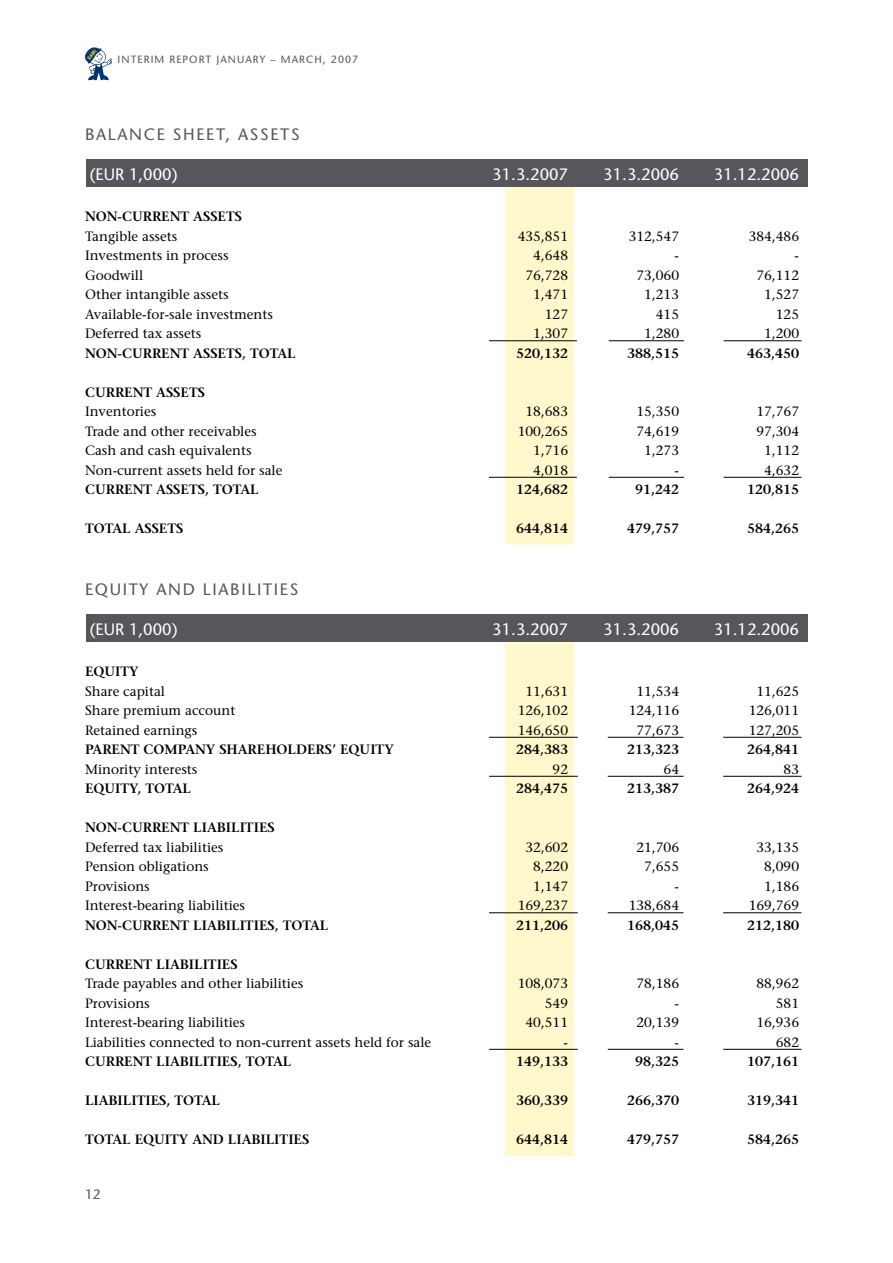
<style>
.page{position:relative;width:893px;height:1263px;background:#fff}
.page>*{position:absolute;margin:0;border:0;box-sizing:border-box;transform-origin:0 0}
.t1{font:500 16.5px "Stone Sans Std";color:#fff}
.t2{font:500 16.5px "Stone Sans Std";letter-spacing:.1em;color:#57565b}
.t3{font:500 13.5px "Stone Serif Std";color:#000}
.t4{font:600 13.5px "Stone Serif Std";color:#000}
.t5{font:500 13.5px "Stone Sans Std";color:#57565b}
.t6{font:500 10.5px "Stone Sans Std";letter-spacing:.1em;color:#57565b}
</style>
<div class="page">
<svg style="left:85px;top:47px;width:27px;height:33px"></svg>
<div style="left:505px;top:185px;width:68px;height:359px;background:#fff8cc"></div>
<div style="left:505px;top:184px;width:69px;height:360px;border:2px solid #fff8cf"></div>
<div style="left:86px;top:160px;width:721px;height:27px;background:#57565b"></div>
<hr style="left:489px;top:340px;width:312px;height:1px;background:#000">
<hr style="left:489px;top:477px;width:312px;height:1px;background:#000">
<div style="left:505px;top:640px;width:68px;height:515px;background:#fff8cc"></div>
<div style="left:505px;top:639px;width:69px;height:517px;border:2px solid #fff8cf"></div>
<div style="left:86px;top:615px;width:721px;height:27px;background:#57565b"></div>
<hr style="left:489px;top:737px;width:312px;height:1px;background:#000">
<hr style="left:489px;top:776px;width:312px;height:1px;background:#000">
<hr style="left:489px;top:912px;width:312px;height:1px;background:#000">
<hr style="left:489px;top:1049px;width:312px;height:1px;background:#000">
<div style="left:578px;top:329px;width:30px;height:175px;background:#fff"></div>
<div style="left:685px;top:324px;width:38px;height:175px;background:#fff"></div>
<div style="left:578px;top:729px;width:29px;height:423px;background:#fff"></div>
<div style="left:684px;top:729px;width:38px;height:420px;background:#fff"></div>
<p class="t6" style="left:118px;top:53px;width:242px">INTERIM REPORT JANUARY – MARCH, 2007</p>
<p class="t2" style="left:85px;top:124px;width:216px">BALANCE SHEET, ASSETS</p>
<p class="t1" style="left:90px;top:165px;width:89px">(EUR 1,000)</p>
<p class="t1" style="left:492px;top:165px;width:77px">31.3.2007</p>
<p class="t1" style="left:603px;top:165px;width:77px">31.3.2006</p>
<p class="t1" style="left:714px;top:165px;width:87px">31.12.2006</p>
<p class="t4" style="left:85px;top:208px;width:159px">NON-CURRENT ASSETS</p>
<p class="t3" style="left:85px;top:228px;width:94px">Tangible assets</p>
<p class="t3" style="left:518px;top:228px;width:52px">435,851</p>
<p class="t3" style="left:629px;top:228px;width:52px">312,547</p>
<p class="t3" style="left:749px;top:228px;width:52px">384,486</p>
<p class="t3" style="left:85px;top:248px;width:145px">Investments in process</p>
<p class="t3" style="left:533px;top:248px;width:36px">4,648</p>
<p class="t3" style="left:675px;top:248px;width:6px">-</p>
<p class="t3" style="left:795px;top:248px;width:6px">-</p>
<p class="t3" style="left:85px;top:267px;width:60px">Goodwill</p>
<p class="t3" style="left:525px;top:267px;width:44px">76,728</p>
<p class="t3" style="left:636px;top:267px;width:44px">73,060</p>
<p class="t3" style="left:756px;top:267px;width:44px">76,112</p>
<p class="t3" style="left:85px;top:286px;width:145px">Other intangible assets</p>
<p class="t3" style="left:533px;top:286px;width:36px">1,471</p>
<p class="t3" style="left:644px;top:286px;width:36px">1,213</p>
<p class="t3" style="left:764px;top:286px;width:36px">1,527</p>
<p class="t3" style="left:85px;top:306px;width:189px">Available-for-sale investments</p>
<p class="t3" style="left:545px;top:306px;width:25px">127</p>
<p class="t3" style="left:656px;top:306px;width:25px">415</p>
<p class="t3" style="left:776px;top:306px;width:25px">125</p>
<p class="t3" style="left:85px;top:325px;width:118px">Deferred tax assets</p>
<p class="t3" style="left:533px;top:325px;width:36px">1,307</p>
<p class="t3" style="left:644px;top:325px;width:36px">1,280</p>
<p class="t3" style="left:764px;top:325px;width:36px">1,200</p>
<p class="t4" style="left:85px;top:345px;width:212px">NON-CURRENT ASSETS, TOTAL</p>
<p class="t4" style="left:516px;top:345px;width:54px">520,132</p>
<p class="t4" style="left:627px;top:345px;width:54px">388,515</p>
<p class="t4" style="left:747px;top:345px;width:54px">463,450</p>
<p class="t4" style="left:85px;top:384px;width:122px">CURRENT ASSETS</p>
<p class="t3" style="left:85px;top:404px;width:73px">Inventories</p>
<p class="t3" style="left:525px;top:404px;width:44px">18,683</p>
<p class="t3" style="left:636px;top:404px;width:44px">15,350</p>
<p class="t3" style="left:756px;top:404px;width:44px">17,767</p>
<p class="t3" style="left:85px;top:423px;width:173px">Trade and other receivables</p>
<p class="t3" style="left:518px;top:423px;width:52px">100,265</p>
<p class="t3" style="left:636px;top:423px;width:44px">74,619</p>
<p class="t3" style="left:756px;top:423px;width:44px">97,304</p>
<p class="t3" style="left:85px;top:442px;width:168px">Cash and cash equivalents</p>
<p class="t3" style="left:533px;top:442px;width:36px">1,716</p>
<p class="t3" style="left:644px;top:442px;width:36px">1,273</p>
<p class="t3" style="left:764px;top:442px;width:36px">1,112</p>
<p class="t3" style="left:85px;top:462px;width:199px">Non-current assets held for sale</p>
<p class="t3" style="left:533px;top:462px;width:36px">4,018</p>
<p class="t3" style="left:675px;top:462px;width:6px">-</p>
<p class="t3" style="left:764px;top:462px;width:36px">4,632</p>
<p class="t4" style="left:85px;top:481px;width:175px">CURRENT ASSETS, TOTAL</p>
<p class="t4" style="left:516px;top:481px;width:54px">124,682</p>
<p class="t4" style="left:635px;top:481px;width:46px">91,242</p>
<p class="t4" style="left:747px;top:481px;width:54px">120,815</p>
<p class="t4" style="left:85px;top:520px;width:100px">TOTAL ASSETS</p>
<p class="t4" style="left:516px;top:520px;width:54px">644,814</p>
<p class="t4" style="left:627px;top:520px;width:54px">479,757</p>
<p class="t4" style="left:747px;top:520px;width:54px">584,265</p>
<p class="t2" style="left:85px;top:579px;width:215px">EQUITY AND LIABILITIES</p>
<p class="t1" style="left:90px;top:620px;width:89px">(EUR 1,000)</p>
<p class="t1" style="left:492px;top:620px;width:77px">31.3.2007</p>
<p class="t1" style="left:603px;top:620px;width:77px">31.3.2006</p>
<p class="t1" style="left:714px;top:620px;width:87px">31.12.2006</p>
<p class="t4" style="left:85px;top:663px;width:55px">EQUITY</p>
<p class="t3" style="left:85px;top:683px;width:82px">Share capital</p>
<p class="t3" style="left:525px;top:683px;width:44px">11,631</p>
<p class="t3" style="left:636px;top:683px;width:44px">11,534</p>
<p class="t3" style="left:756px;top:683px;width:44px">11,625</p>
<p class="t3" style="left:85px;top:702px;width:152px">Share premium account</p>
<p class="t3" style="left:518px;top:702px;width:52px">126,102</p>
<p class="t3" style="left:629px;top:702px;width:52px">124,116</p>
<p class="t3" style="left:749px;top:702px;width:52px">126,011</p>
<p class="t3" style="left:85px;top:722px;width:114px">Retained earnings</p>
<p class="t3" style="left:518px;top:722px;width:52px">146,650</p>
<p class="t3" style="left:636px;top:722px;width:44px">77,673</p>
<p class="t3" style="left:749px;top:722px;width:52px">127,205</p>
<p class="t4" style="left:85px;top:741px;width:310px">PARENT COMPANY SHAREHOLDERS’ EQUITY</p>
<p class="t4" style="left:516px;top:741px;width:54px">284,383</p>
<p class="t4" style="left:627px;top:741px;width:54px">213,323</p>
<p class="t4" style="left:747px;top:741px;width:54px">264,841</p>
<p class="t3" style="left:85px;top:761px;width:114px">Minority interests</p>
<p class="t3" style="left:553px;top:761px;width:17px">92</p>
<p class="t3" style="left:664px;top:761px;width:17px">64</p>
<p class="t3" style="left:784px;top:761px;width:17px">83</p>
<p class="t4" style="left:85px;top:780px;width:108px">EQUITY, TOTAL</p>
<p class="t4" style="left:516px;top:780px;width:54px">284,475</p>
<p class="t4" style="left:627px;top:780px;width:54px">213,387</p>
<p class="t4" style="left:747px;top:780px;width:54px">264,924</p>
<p class="t4" style="left:85px;top:819px;width:191px">NON-CURRENT LIABILITIES</p>
<p class="t3" style="left:85px;top:839px;width:140px">Deferred tax liabilities</p>
<p class="t3" style="left:525px;top:839px;width:44px">32,602</p>
<p class="t3" style="left:636px;top:839px;width:44px">21,706</p>
<p class="t3" style="left:756px;top:839px;width:44px">33,135</p>
<p class="t3" style="left:85px;top:858px;width:125px">Pension obligations</p>
<p class="t3" style="left:533px;top:858px;width:36px">8,220</p>
<p class="t3" style="left:644px;top:858px;width:36px">7,655</p>
<p class="t3" style="left:764px;top:858px;width:36px">8,090</p>
<p class="t3" style="left:85px;top:878px;width:66px">Provisions</p>
<p class="t3" style="left:533px;top:878px;width:36px">1,147</p>
<p class="t3" style="left:675px;top:878px;width:6px">-</p>
<p class="t3" style="left:764px;top:878px;width:36px">1,186</p>
<p class="t3" style="left:85px;top:897px;width:162px">Interest-bearing liabilities</p>
<p class="t3" style="left:518px;top:897px;width:52px">169,237</p>
<p class="t3" style="left:629px;top:897px;width:52px">138,684</p>
<p class="t3" style="left:749px;top:897px;width:52px">169,769</p>
<p class="t4" style="left:85px;top:917px;width:245px">NON-CURRENT LIABILITIES, TOTAL</p>
<p class="t4" style="left:516px;top:917px;width:54px">211,206</p>
<p class="t4" style="left:627px;top:917px;width:54px">168,045</p>
<p class="t4" style="left:747px;top:917px;width:54px">212,180</p>
<p class="t4" style="left:85px;top:956px;width:154px">CURRENT LIABILITIES</p>
<p class="t3" style="left:85px;top:975px;width:220px">Trade payables and other liabilities</p>
<p class="t3" style="left:518px;top:975px;width:52px">108,073</p>
<p class="t3" style="left:636px;top:975px;width:44px">78,186</p>
<p class="t3" style="left:756px;top:975px;width:44px">88,962</p>
<p class="t3" style="left:85px;top:995px;width:66px">Provisions</p>
<p class="t3" style="left:545px;top:995px;width:25px">549</p>
<p class="t3" style="left:675px;top:995px;width:6px">-</p>
<p class="t3" style="left:776px;top:995px;width:25px">581</p>
<p class="t3" style="left:85px;top:1014px;width:162px">Interest-bearing liabilities</p>
<p class="t3" style="left:525px;top:1014px;width:44px">40,511</p>
<p class="t3" style="left:636px;top:1014px;width:44px">20,139</p>
<p class="t3" style="left:756px;top:1014px;width:44px">16,936</p>
<p class="t3" style="left:85px;top:1034px;width:348px">Liabilities connected to non-current assets held for sale</p>
<p class="t3" style="left:564px;top:1034px;width:6px">-</p>
<p class="t3" style="left:675px;top:1034px;width:6px">-</p>
<p class="t3" style="left:776px;top:1034px;width:25px">682</p>
<p class="t4" style="left:85px;top:1053px;width:208px">CURRENT LIABILITIES, TOTAL</p>
<p class="t4" style="left:516px;top:1053px;width:54px">149,133</p>
<p class="t4" style="left:635px;top:1053px;width:46px">98,325</p>
<p class="t4" style="left:747px;top:1053px;width:54px">107,161</p>
<p class="t4" style="left:85px;top:1092px;width:137px">LIABILITIES, TOTAL</p>
<p class="t4" style="left:516px;top:1092px;width:54px">360,339</p>
<p class="t4" style="left:627px;top:1092px;width:54px">266,370</p>
<p class="t4" style="left:747px;top:1092px;width:54px">319,341</p>
<p class="t4" style="left:85px;top:1131px;width:226px">TOTAL EQUITY AND LIABILITIES</p>
<p class="t4" style="left:516px;top:1131px;width:54px">644,814</p>
<p class="t4" style="left:627px;top:1131px;width:54px">479,757</p>
<p class="t4" style="left:747px;top:1131px;width:54px">584,265</p>
<p class="t5" style="left:85px;top:1186px;width:17px">12</p>
</div>
